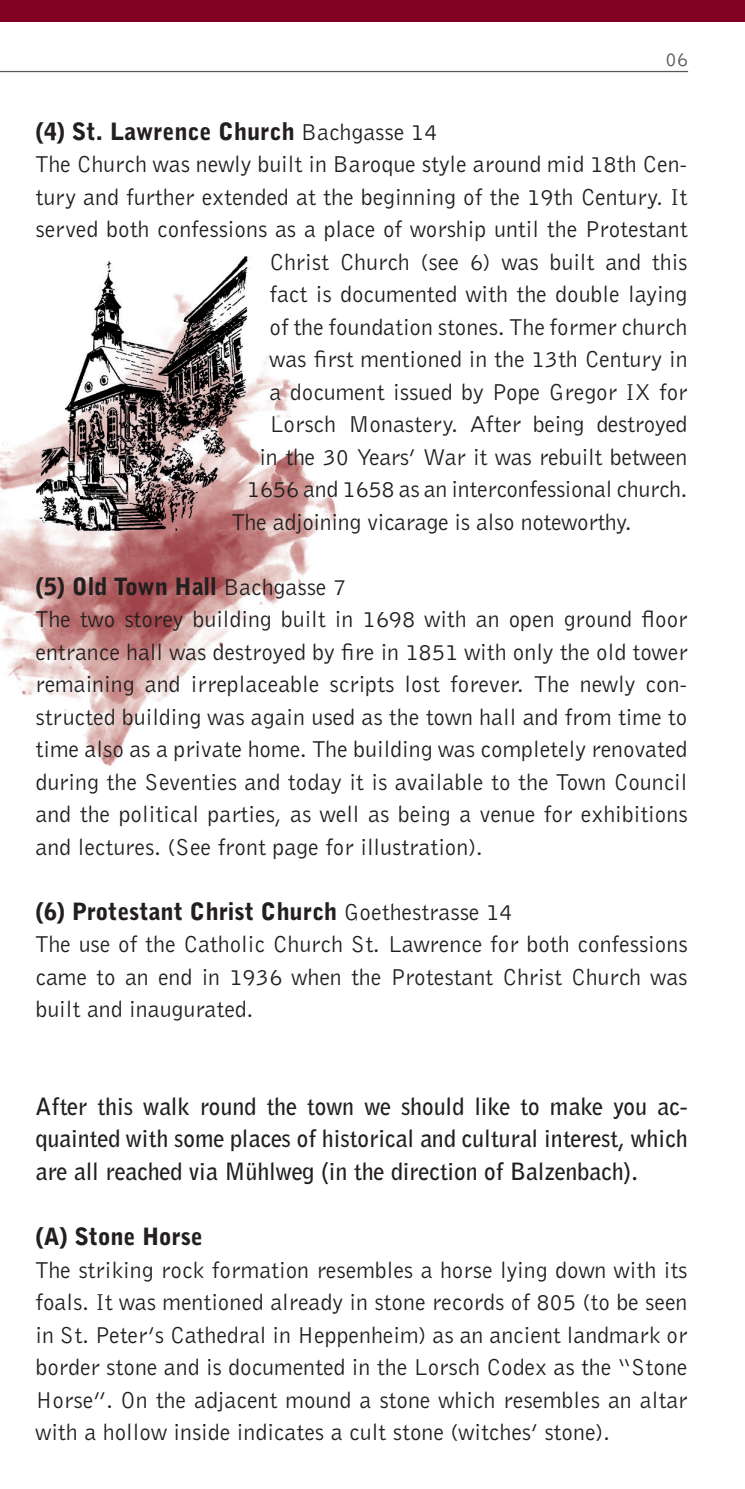
<style>
.page{position:relative;width:745px;height:1489px;background:#fff}
.page>*{position:absolute;margin:0;border:0;box-sizing:border-box;transform-origin:0 0}
.t1{font:23.75px/32.5px "Bell Gothic BT";color:#231f20}
.t2{font:700 23.75px/32.5px "Bell Gothic BT";color:#231f20;text-align:justify}
.t3{font:900 23.75px "Bell Gothic BT";color:#231f20}
.t4{font:20px "Bell Gothic BT";color:#57585a}
.s1{font-weight:400}
.s2{font-weight:900}
</style>
<div class="page">
<img style="left:0;top:21px;width:744px;height:745px">
<div style="left:0;top:0;width:744px;height:21px;background:#820123"></div>
<hr style="left:0;top:71px;width:687px;height:1px;background:#57585a">
<p class="t4" style="left:665px;top:47px;width:24px">06</p>
<p class="t3" style="left:35px;top:116px;width:403px">(4) St. Lawrence Church <span class="s1">Bachgasse 14</span></p>
<p class="t1" style="left:35px;top:147px;width:653px">The Church was newly built in Baroque style around mid 18th Cen-</p>
<p class="t1" style="left:35px;top:180px;width:653px">tury and further extended at the beginning of the 19th Century. It</p>
<p class="t1" style="left:35px;top:212px;width:653px">served both confessions as a place of worship until the Protestant</p>
<p class="t1" style="left:269px;top:245px;width:419px">Christ Church (see 6) was built and this</p>
<p class="t1" style="left:269px;top:277px;width:419px">fact is documented with the double laying</p>
<p class="t1" style="left:269px;top:310px;width:419px">of the foundation stones. The former church</p>
<p class="t1" style="left:269px;top:342px;width:419px">was first mentioned in the 13th Century in</p>
<p class="t1" style="left:269px;top:375px;width:419px">a document issued by Pope Gregor IX for</p>
<p class="t1" style="left:269px;top:407px;width:419px">Lorsch Monastery. After being destroyed</p>
<p class="t1" style="left:259px;top:440px;width:429px">in the 30 Years’ War it was rebuilt between</p>
<p class="t1" style="left:247px;top:472px;width:442px">1656 and 1658 as an interconfessional church.</p>
<p class="t1" style="left:232px;top:505px;width:401px">The adjoining vicarage is also noteworthy.</p>
<p class="t1" style="left:35px;top:570px;width:653px"><span class="s2">(5) Old Town Hall</span> Bachgasse 7<br>The two storey building built in 1698 with an open ground floor entrance hall was destroyed by fire in 1851 with only the old tower remaining and irreplaceable scripts lost forever. The newly con&shy;structed building was again used as the town hall and from time to time also as a private home. The building was completely renovated during the Seventies and today it is available to the Town Council and the political parties, as well as being a venue for exhibitions and lectures. (See front page for illustration).</p>
<p class="t1" style="left:35px;top:895px;width:653px"><span class="s2">(6) Protestant Christ Church</span> Goethestrasse 14<br>The use of the Catholic Church St. Lawrence for both confessions came to an end in 1936 when the Protestant Christ Church was built and inaugurated.</p>
<p class="t2" style="left:35px;top:1089px;width:653px">After this walk round the town we should like to make you ac&shy;quainted with some places of historical and cultural interest, which are all reached via Mühlweg (in the direction of Balzenbach).</p>
<p class="t3" style="left:35px;top:1221px;width:169px">(A) Stone Horse</p>
<p class="t1" style="left:35px;top:1252px;width:653px;text-align:justify">The striking rock formation resembles a horse lying down with its foals. It was mentioned already in stone records of 805 (to be seen in St. Peter’s Cathedral in Heppenheim) as an ancient landmark or border stone and is documented in the Lorsch Codex as the “Stone Horse”. On the adjacent mound a stone which resembles an altar with a hollow inside indicates a cult stone (witches’ stone).</p>
</div>
